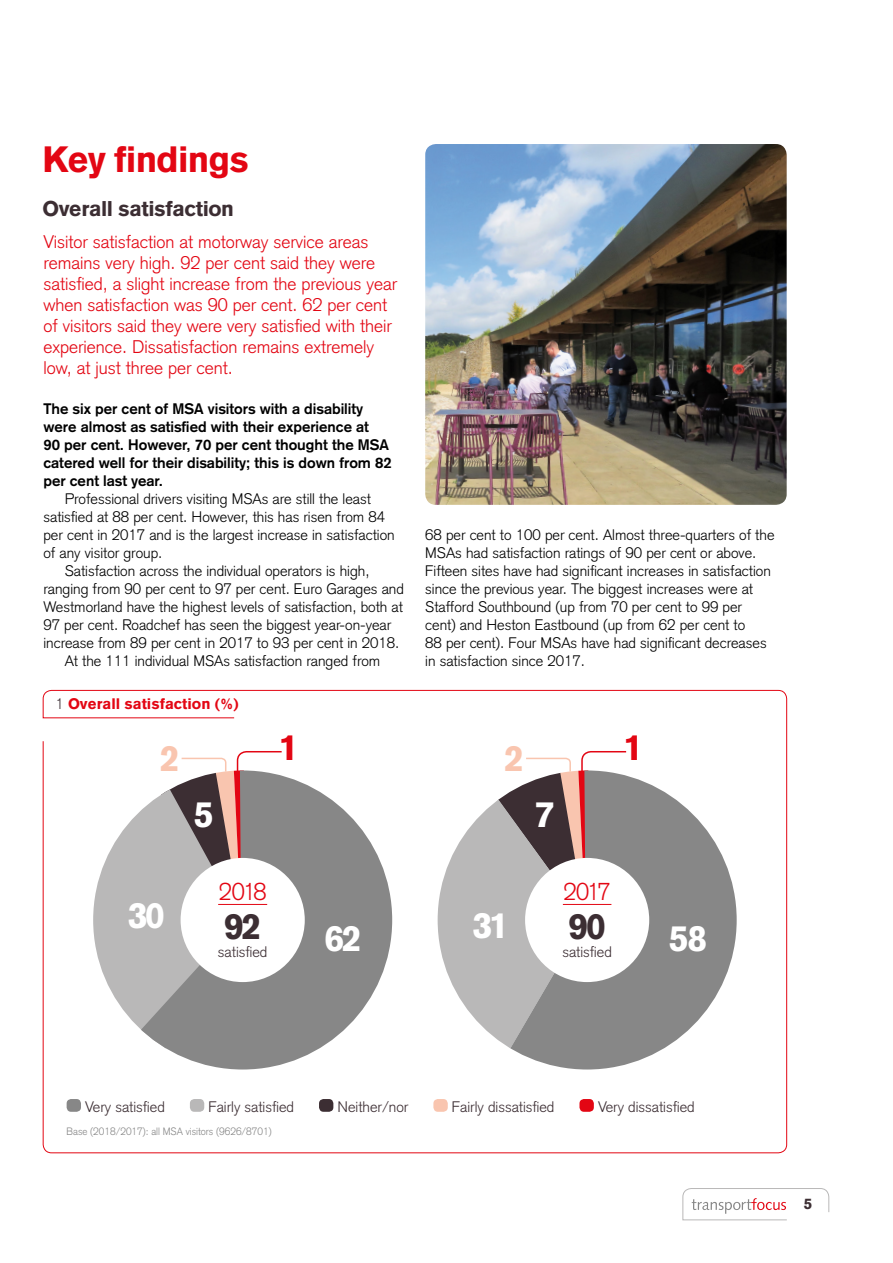
<style>
.page{position:relative;width:893px;height:1263px;background:#fff}
.page>*{position:absolute;margin:0;border:0;box-sizing:border-box;transform-origin:0 0}
.heading_-_standard{font:900 36px "Akzidenz Grotesk";letter-spacing:-.02em;color:#e30613}
.heading_-_standard-2{font:900 36px "Akzidenz Grotesk";letter-spacing:-.065em;color:#fff}
.heading_-_standard-3{font:900 36px "Akzidenz Grotesk";color:#3c2e33}
.heading_-_standard-4{font:900 36px "Akzidenz Grotesk";color:#f9c5af}
.heading_-_standard-5{font:300 24px "Akzidenz Grotesk";letter-spacing:-.1em;color:#e30613}
.sub_head{font:900 21px "Akzidenz Grotesk";letter-spacing:-.02em;color:#3c2e33}
.standfirst{font:300 18px/21px "Akzidenz Grotesk";color:#e30613}
.light_body_10pt{font:300 15px/18px "Akzidenz Grotesk";color:#000}
.bold_body_10pt_no_in{font:700 15px/18px "Akzidenz Grotesk";color:#000}
.bold_body_10pt_no_in-2{font:300 15px "Akzidenz Grotesk";color:#3c2e33}
.bold_body_10pt_no_in-3{font:900 15px "Akzidenz Grotesk";color:#e30613}
.t1{font:900 15px "Akzidenz Grotesk";color:#3c2e33}
.light_body_10pt-2{font:300 10.5px "Akzidenz Grotesk";color:#878787;scale:.96 1}
.s1{font-weight:300;color:#3c2e33}
</style>
<div class="page">
<svg style="left:682px;top:1188px;width:148px;height:32px"></svg>
<div style="left:67px;top:1099px;width:14px;height:13px;background:#878787;border-radius:4px"></div>
<div style="left:190px;top:1099px;width:14px;height:13px;background:#b9b8b8;border-radius:4px"></div>
<div style="left:319px;top:1099px;width:14px;height:13px;background:#3c2e33;border-radius:4px"></div>
<div style="left:433px;top:1099px;width:15px;height:13px;background:#f9c5af;border-radius:4px"></div>
<div style="left:579px;top:1099px;width:15px;height:13px;background:#e30613;border-radius:4px"></div>
<svg style="left:628px;top:776px;width:109px;height:288px;fill:#878787"></svg>
<svg style="left:438px;top:751px;width:190px;height:318px"></svg>
<div style="left:525px;top:858px;width:124px;height:124px;background:#fff;border-radius:50%"></div>
<hr style="left:563px;top:904px;width:48px;height:1px;background:#e30613">
<svg style="left:283px;top:776px;width:109px;height:288px;fill:#878787"></svg>
<svg style="left:93px;top:751px;width:190px;height:318px"></svg>
<div style="left:181px;top:858px;width:124px;height:124px;background:#fff;border-radius:50%"></div>
<hr style="left:218px;top:904px;width:49px;height:1px;background:#e30613">
<img style="left:425px;top:144px;width:362px;height:361px">
<p class="heading_-_standard" style="left:43px;top:137px;width:208px">Key findings</p>
<p class="sub_head" style="left:43px;top:196px;width:193px">Overall satisfaction</p>
<p class="standfirst" style="left:43px;top:231px;width:355px">Visitor satisfaction at motorway service areas remains very high. 92 per cent said they were satisfied, a slight increase from the previous year when satisfaction was 90 per cent. 62 per cent of visitors said they were very satisfied with their experience. Dissatisfaction remains extremely low, at just three per cent.</p>
<p class="bold_body_10pt_no_in" style="left:43px;top:400px;width:350px">The six per cent of MSA visitors with a disability were almost as satisfied with their experience at<br>90 per cent. However, 70 per cent thought the MSA catered well for their disability; this is down from 82 per cent last year.</p>
<p class="light_body_10pt" style="left:43px;top:490px;width:353px;text-indent:21px">Professional drivers visiting MSAs are still the least satisfied at 88 per cent. However, this has risen from 84 per cent in 2017 and is the largest increase in satisfaction of any visitor group.</p>
<p class="light_body_10pt" style="left:43px;top:562px;width:362px;text-indent:21px">Satisfaction across the individual operators is high, ranging from 90 per cent to 97 per cent. Euro Garages and Westmorland have the highest levels of satisfaction, both at 97 per cent. Roadchef has seen the biggest year-on-year increase from 89 per cent in 2017 to 93 per cent in 2018.</p>
<p class="light_body_10pt" style="left:65px;top:652px;width:317px">At the 111 individual MSAs satisfaction ranged from</p>
<p class="bold_body_10pt_no_in-3" style="left:56px;top:695px;width:185px"><span class="s1">1</span> Overall satisfaction (%)</p>
<p class="heading_-_standard-4" style="left:160px;top:736px;width:21px">2</p>
<p class="heading_-_standard-2" style="left:194px;top:793px;width:21px">5</p>
<p class="heading_-_standard" style="left:279px;top:725px;width:21px">1</p>
<p class="heading_-_standard-2" style="left:128px;top:894px;width:38px">30</p>
<p class="heading_-_standard-5" style="left:219px;top:877px;width:49px">2018</p>
<p class="heading_-_standard-3" style="left:224px;top:905px;width:39px">92</p>
<p class="bold_body_10pt_no_in-2" style="left:218px;top:943px;width:51px">satisfied</p>
<p class="heading_-_standard-2" style="left:324px;top:917px;width:39px">62</p>
<p class="light_body_10pt" style="left:425px;top:526px;width:351px">68 per cent to 100 per cent. Almost three-quarters of the MSAs had satisfaction ratings of 90 per cent or above.<br>Fifteen sites have had significant increases in satisfaction since the previous year. The biggest increases were at Stafford Southbound (up from 70 per cent to 99 per cent) and Heston Eastbound (up from 62 per cent to<br>88 per cent). Four MSAs have had significant decreases in satisfaction since 2017.</p>
<p class="heading_-_standard-4" style="left:504px;top:736px;width:21px">2</p>
<p class="heading_-_standard-2" style="left:534px;top:793px;width:21px">7</p>
<p class="heading_-_standard" style="left:624px;top:725px;width:21px">1</p>
<p class="heading_-_standard-2" style="left:472px;top:903px;width:38px">31</p>
<p class="heading_-_standard-5" style="left:564px;top:877px;width:49px">2017</p>
<p class="heading_-_standard-3" style="left:569px;top:905px;width:39px">90</p>
<p class="bold_body_10pt_no_in-2" style="left:562px;top:943px;width:51px">satisfied</p>
<p class="heading_-_standard-2" style="left:669px;top:917px;width:40px">58</p>
<p class="bold_body_10pt_no_in-2" style="left:85px;top:1098px;width:81px">Very satisfied</p>
<p class="bold_body_10pt_no_in-2" style="left:208px;top:1098px;width:87px">Fairly satisfied</p>
<p class="bold_body_10pt_no_in-2" style="left:338px;top:1098px;width:72px">Neither/nor</p>
<p class="bold_body_10pt_no_in-2" style="left:452px;top:1098px;width:104px">Fairly dissatisfied</p>
<p class="bold_body_10pt_no_in-2" style="left:598px;top:1098px;width:98px">Very dissatisfied</p>
<p class="light_body_10pt-2" style="left:67px;top:1125px;width:215px">Base (2018/2017): all MSA visitors (9626/8701)</p>
<p class="t1" style="left:804px;top:1195px;width:10px">5</p>
</div>
